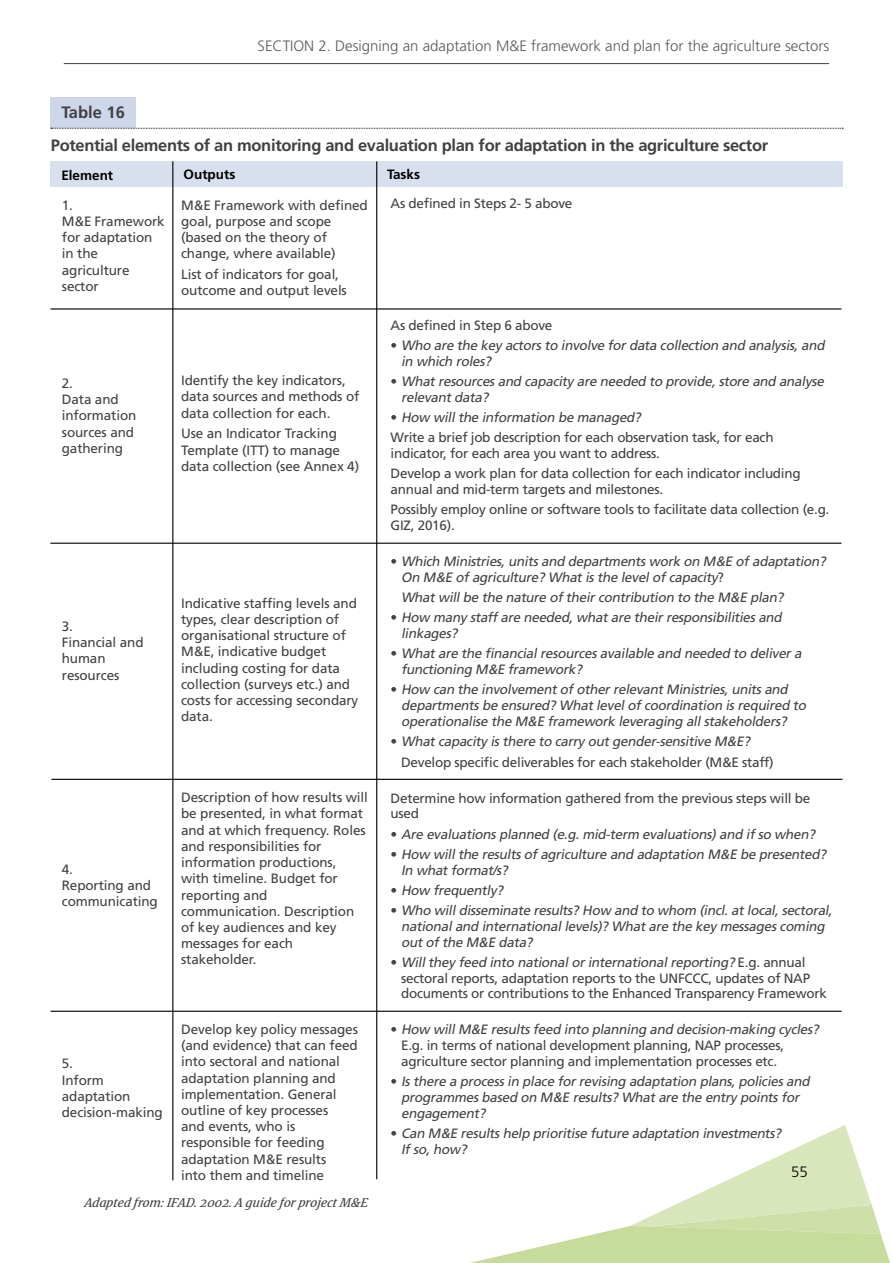
<style>
.page{position:relative;width:893px;height:1263px;background:#fff}
.page>*{position:absolute;margin:0;border:0;box-sizing:border-box;transform-origin:0 0}
.t1{font:700 16.5px "Frutiger";letter-spacing:-.02em;color:#414042}
.t2{font:300 15px "Frutiger";color:#58595b}
.t3{font:300 15px "Frutiger";color:#000}
.t4{font:13.5px/16.2px "Frutiger";letter-spacing:-.01em;color:#414042}
.t5{font:italic 13.5px/15.8px "Frutiger";color:#414042}
.t6{font:700 13.5px "Frutiger";color:#000}
.t7{font:italic 12px "Merriweather";color:#414042}
.s1{font-style:normal}
.s2{font-style:italic}
</style>
<div class="page">
<svg style="left:470px;top:1125px;width:420px;height:138px"></svg>
<div style="left:50px;top:162px;width:792px;height:25px;background:#d8dfed"></div>
<hr style="left:50px;top:308px;width:791px;height:2px;background:#000">
<hr style="left:50px;top:543px;width:791px;height:1px;background:#000">
<hr style="left:51px;top:779px;width:791px;height:1px;background:#000">
<hr style="left:172px;top:161px;width:1px;height:1019px;background:#000">
<hr style="left:376px;top:161px;width:1px;height:1018px;background:#000">
<hr style="left:51px;top:1011px;width:791px;height:1px;background:#000">
<div style="left:50px;top:97px;width:86px;height:31px;background:#ced7e9"></div>
<svg style="left:51px;top:128px;width:792px;height:1px"></svg>
<hr style="left:64px;top:63px;width:765px;height:1px;background:#424142">
<p class="t1" style="left:62px;top:103px;width:65px">Table 16</p>
<p class="t2" style="left:258px;top:37px;width:573px">SECTION 2. Designing an adaptation M&amp;E framework and plan for the agriculture sectors</p>
<p class="t1" style="left:51px;top:135px;width:719px">Potential elements of an monitoring and evaluation plan for adaptation in the agriculture sector</p>
<p class="t6" style="left:61px;top:167px;width:53px">Element</p>
<p class="t6" style="left:184px;top:166px;width:53px">Outputs</p>
<p class="t6" style="left:387px;top:166px;width:35px">Tasks</p>
<p class="t4" style="left:62px;top:197px;width:104px">1.<br>M&amp;E Framework for adaptation in the agriculture sector</p>
<p class="t4" style="left:181px;top:197px;width:188px">M&amp;E Framework with defined goal, purpose and scope (based on the theory of change, where available)</p>
<p class="t4" style="left:181px;top:266px;width:167px">List of indicators for goal, outcome and output levels</p>
<p class="t4" style="left:62px;top:375px;width:76px">2.<br>Data and information sources and gathering</p>
<p class="t4" style="left:181px;top:372px;width:180px">Identify the key indicators, data sources and methods of data collection for each.</p>
<p class="t4" style="left:181px;top:425px;width:180px">Use an Indicator Tracking<br>Template (ITT) to manage data collection (see Annex 4)</p>
<p class="t4" style="left:62px;top:618px;width:83px">3.<br>Financial and human resources</p>
<p class="t4" style="left:181px;top:595px;width:179px">Indicative staffing levels and types, clear description of organisational structure of<br>M&amp;E, indicative budget including costing for data collection (surveys etc.) and costs for accessing secondary data.</p>
<p class="t4" style="left:62px;top:861px;width:98px">4.<br>Reporting and communicating</p>
<p class="t4" style="left:181px;top:789px;width:188px">Description of how results will be presented, in what format and at which frequency. Roles and responsibilities for information productions, with timeline. Budget for reporting and communication. Description of key audiences and key messages for each stakeholder.</p>
<p class="t4" style="left:62px;top:1055px;width:102px">5.<br>Inform adaptation decision-making</p>
<p class="t4" style="left:181px;top:1021px;width:178px">Develop key policy messages (and evidence) that can feed into sectoral and national adaptation planning and implementation. General outline of key processes<br>and events, who is responsible for feeding adaptation M&amp;E results<br>into them and timeline</p>
<p class="t7" style="left:84px;top:1194px;width:288px">Adapted from:IFAD.2002.A guide forprojectM&amp;E</p>
<p class="t4" style="left:391px;top:195px;width:183px">As defined in Steps 2- 5 above</p>
<p class="t4" style="left:391px;top:317px;width:163px">As defined in Step 6 above</p>
<p class="t5" style="left:401px;top:337px;width:428px;text-indent:-10px"><span class="s1">•</span> Who are the key actors to involve fordata collection and analysis,and in which roles?</p>
<p class="t5" style="left:401px;top:373px;width:427px;text-indent:-11px"><span class="s1">•</span> What resources and capacity are needed to provide,store and analyse relevant data?</p>
<p class="t4" style="left:391px;top:407px;width:384px;line-height:20.2px">• <span class="s2">How will the information be managed?<br></span>Write a brief job description for each observation task, for each</p>
<p class="t4" style="left:391px;top:443px;width:412px;line-height:20.2px">indicator, for each area you want to address.<br>Develop a work plan for data collection for each indicator including</p>
<p class="t4" style="left:391px;top:479px;width:440px;line-height:20.2px">annual and mid-term targets and milestones.<br>Possibly employ online or software tools to facilitate data collection (e.g.</p>
<p class="t4" style="left:391px;top:517px;width:66px">GIZ, 2016).</p>
<p class="t5" style="left:401px;top:553px;width:429px;text-indent:-11px"><span class="s1">•</span> Which Ministries,units and departmentswork on M&amp;E of adaptation?<br>On M&amp;E of agriculture? What is the levelof capacity<span class="s1">?</span></p>
<p class="t5" style="left:401px;top:589px;width:387px">What will be the nature of theircontribution to the M&amp;E plan?</p>
<p class="t5" style="left:401px;top:610px;width:385px;text-indent:-11px"><span class="s1">•</span> How many staffare needed,what are their responsibilities and linkages?</p>
<p class="t5" style="left:401px;top:646px;width:405px;text-indent:-11px"><span class="s1">•</span> What are the financial resources available and needed to delivera functioning M&amp;E framework?</p>
<p class="t5" style="left:401px;top:682px;width:409px;text-indent:-11px"><span class="s1">•</span> How can the involvement ofother relevantMinistries, units and departmentsbe ensured? Whatlevel of coordination is required to operationalise the M&amp;E framework leveraging allstakeholders?</p>
<p class="t4" style="left:401px;top:731px;width:374px;line-height:20.2px;text-indent:-10px">• <span class="s2">What capacity is there to carry outgender-sensitive M&amp;E?<br></span>Develop specific deliverables for each stakeholder (M&amp;E staff)</p>
<p class="t4" style="left:391px;top:790px;width:421px;line-height:15.8px">Determine how information gathered from the previous steps will be used</p>
<p class="t5" style="left:391px;top:826px;width:429px"><span class="s1">•</span> Are evaluationsplanned (e.g.mid-term evaluations)and if so when?</p>
<p class="t5" style="left:401px;top:846px;width:429px;text-indent:-11px"><span class="s1">•</span> How will the results ofagriculture and adaptation M&amp;E be presented?<br>In what format/s?</p>
<p class="t5" style="left:391px;top:882px;width:117px"><span class="s1">•</span> How frequently?</p>
<p class="t5" style="left:401px;top:902px;width:435px;text-indent:-11px"><span class="s1">•</span> Who will disseminate results? How and to whom (incl. at local, sectoral, nationaland internationallevels)? What are the key messages coming outof the M&amp;E data?</p>
<p class="t4" style="left:401px;top:954px;width:427px;line-height:15.8px;text-indent:-10px">• <span class="s2">Will they feed into national orinternational reporting?</span> E . g . a n n u a l sectoral reports, adaptation reports to the UNFCCC, updates of NAP documents or contributions to the Enhanced Transparency Framework</p>
<p class="t4" style="left:401px;top:1021px;width:422px;line-height:15.8px;text-indent:-11px">• <span class="s2">How will M&amp;E results feed into planning and decision-making cycles?<br></span>E.g. in terms of national development planning, NAP processes, agriculture sector planning and implementation processes etc.</p>
<p class="t5" style="left:401px;top:1073px;width:413px;text-indent:-11px"><span class="s1">•</span> Is there a processin place for revising adaptation plans, policies and programmes based on M&amp;E results? Whatare the entry points for engagement?</p>
<p class="t5" style="left:401px;top:1125px;width:384px;text-indent:-11px"><span class="s1">•</span> Can M&amp;E results help prioritise future adaptation investments?<br>If so,how?</p>
<p class="t3" style="left:791px;top:1163px;width:18px">55</p>
</div>
